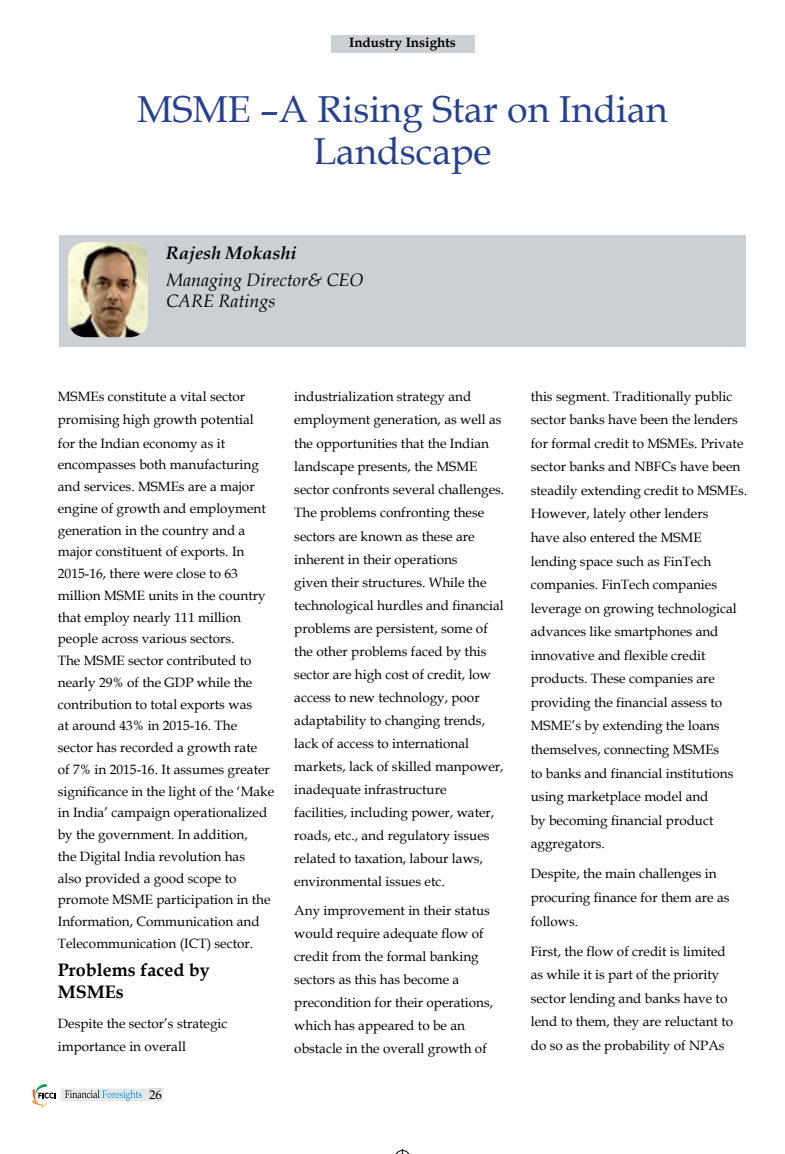
<style>
.page{position:relative;width:785px;height:1154px;background:#fff}
.page>*{position:absolute;margin:0;border:0;box-sizing:border-box;transform-origin:0 0}
.t1{font:37.5px/42px "Book Antiqua";color:#25408f;text-align:center}
.t2{font:italic 18px/21px "Book Antiqua";color:#000}
.t3{font:700 18px/21.8px "Book Antiqua";color:#000}
.t4{font:italic 700 18px "Book Antiqua";color:#000}
.t5{font:13.5px/23.5px "Book Antiqua";color:#000}
.t6{font:700 13.5px "Book Antiqua";color:#000}
.t7{font:12.75px "Book Antiqua";color:#000}
</style>
<div class="page">
<div style="left:331px;top:35px;width:143px;height:18px;background:#cbd0d4"></div>
<div style="left:61px;top:1089px;width:101px;height:12px;background:#e6e7e8"></div>
<div style="left:61px;top:1088px;width:102px;height:13px;border:1px solid #e6e7e8"></div>
<svg style="left:65px;top:1090px;width:77px;height:11px"></svg>
<svg style="left:32px;top:1084px;width:24px;height:23px"></svg>
<div style="left:59px;top:236px;width:687px;height:111px;background:#cbd0d4"></div>
<img style="left:68px;top:242px;width:80px;height:95px">
<svg style="left:395px;top:1149px;width:15px;height:5px"></svg>
<p class="t6" style="left:349px;top:33px;width:108px">Industry Insights</p>
<h1 class="t1" style="left:137px;top:87px;width:532px">MSME –A Rising Star on Indian<br>Landscape</h1>
<h2 class="t4" style="left:166px;top:240px;width:132px">Rajesh Mokashi</h2>
<h2 class="t2" style="left:166px;top:269px;width:199px">Managing Director&amp; CEO<br>CARE Ratings</h2>
<p class="t5" style="left:58px;top:385px;width:197px">MSMEs constitute a vital sector promising high growth potential for the Indian economy as it</p>
<p class="t5" style="left:58px;top:454px;width:218px;line-height:21.8px">encompasses both manufacturing and services. MSMEs are a major engine of growth and employment generation in the country and a major constituent of exports. In<br>2015-16, there were close to 63 million MSME units in the country that employ nearly 111 million people across various sectors.<br>The MSME sector contributed to nearly 29% of the GDP while the contribution to total exports was<br>at around 43% in 2015-16. The sector has recorded a growth rate<br>of 7% in 2015-16. It assumes greater significance in the light of the ‘Make in India’ campaign operationalized by the government. In addition,<br>the Digital India revolution has<br>also provided a good scope to promote MSME participation in the<br>Information, Communication and<br>Telecommunication (ICT) sector.</p>
<h2 class="t3" style="left:58px;top:959px;width:153px">Problems faced by<br>MSMEs</h2>
<p class="t5" style="left:58px;top:1012px;width:171px">Despite the sector’s strategic importance in overall</p>
<p class="t7" style="left:149px;top:1086px;width:14px">26</p>
<p class="t5" style="left:294px;top:385px;width:211px;line-height:23.1px">industrialization strategy and employment generation, as well as the opportunities that the Indian landscape presents, the MSME sector confronts several challenges.<br>The problems confronting these sectors are known as these are inherent in their operations<br>given their structures. While the technological hurdles and financial problems are persistent, some of the other problems faced by this sector are high cost of credit, low access to new technology, poor adaptability to changing trends, lack of access to international markets, lack of skilled manpower, inadequate infrastructure<br>facilities, including power, water, roads, etc., and regulatory issues related to taxation, labour laws, environmental issues etc.</p>
<p class="t5" style="left:294px;top:899px;width:200px;line-height:23px">Any improvement in their status would require adequate flow of credit from the formal banking sectors as this has become a precondition for their operations, which has appeared to be an obstacle in the overall growth of</p>
<p class="t5" style="left:531px;top:384px;width:218px">this segment. Traditionally public sector banks have been the lenders for formal credit to MSMEs. Private sector banks and NBFCs have been steadily extending credit to MSMEs.<br>However, lately other lenders<br>have also entered the MSME lending space such as FinTech companies. FinTech companies leverage on growing technological advances like smartphones and innovative and flexible credit products. These companies are providing the financial assess to<br>MSME’s by extending the loans themselves, connecting MSMEs<br>to banks and financial institutions using marketplace model and<br>by becoming financial product aggregators.</p>
<p class="t5" style="left:531px;top:862px;width:200px">Despite, the main challenges in procuring finance for them are as follows.</p>
<p class="t5" style="left:531px;top:939px;width:204px">First, the flow of credit is limited as while it is part of the priority sector lending and banks have to lend to them, they are reluctant to do so as the probability of NPAs</p>
</div>
